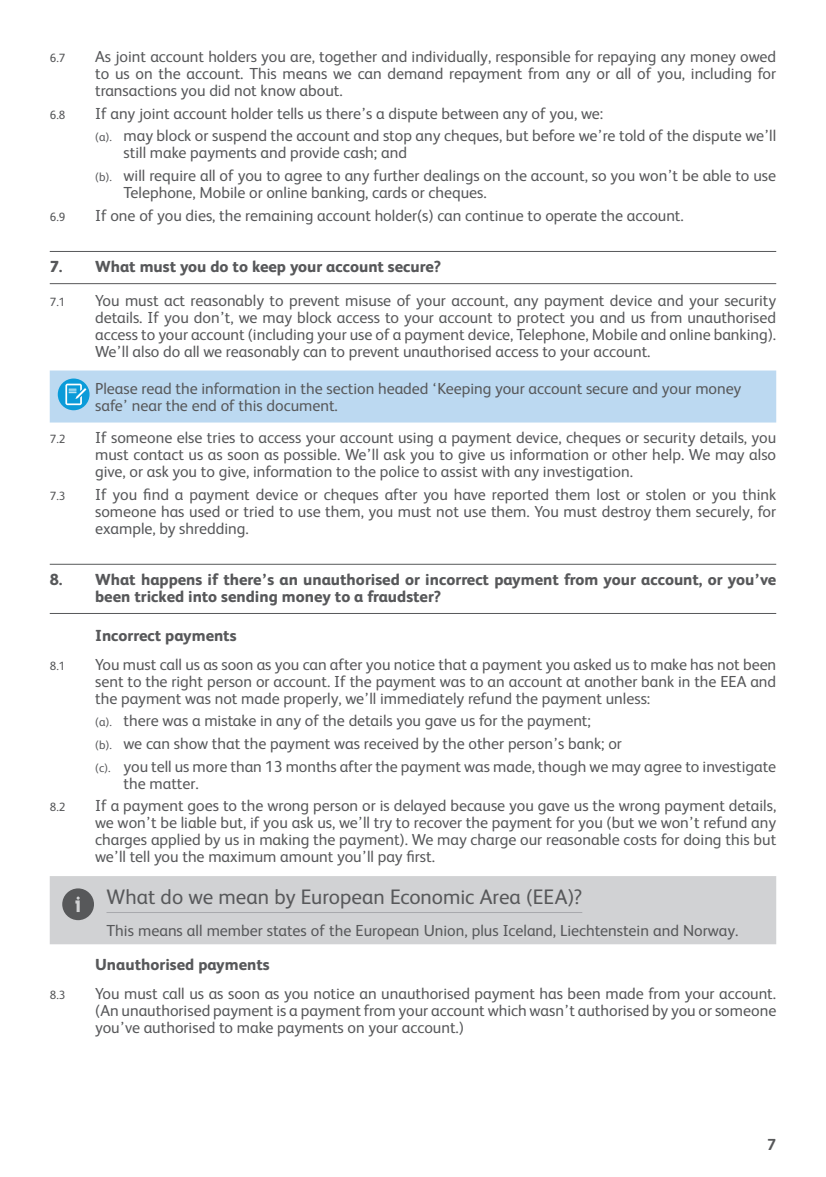
<style>
.page{position:relative;width:826px;height:1177px;background:#fff}
.page>*{position:absolute;margin:0;border:0;box-sizing:border-box;transform-origin:0 0}
.Information_Box_Title{font:21px "Coop Bank";color:#57585a}
.Blue_Panel_Copy{font:16px/17px "Coop Bank";color:#57585a;text-align:justify}
.Section_Title_Sub_Head{font:800 16px/17px "Coop Bank";color:#57585a}
.Information_Box_Copy{font:16px "Coop Bank";color:#57585a}
.t1{font:700 16px "Coop Bank";color:#57585a}
.t2{font:12px "Coop Bank";color:#57585a}
.s1{font-size:12px}
</style>
<div class="page">
<hr style="left:50px;top:251px;width:725px;height:1px;background:#57585a">
<hr style="left:50px;top:283px;width:725px;height:1px;background:#57585a">
<hr style="left:50px;top:564px;width:725px;height:1px;background:#57585a">
<hr style="left:50px;top:613px;width:725px;height:1px;background:#57585a">
<div style="left:50px;top:370px;width:725px;height:52px;background:#bcd9f1"></div>
<div style="left:50px;top:876px;width:725px;height:68px;background:#d1d2d4"></div>
<svg style="left:62px;top:888px;width:32px;height:32px"></svg>
<hr style="left:106px;top:912px;width:476px;height:1px;background:#a8a9ad">
<p class="t2" style="left:50px;top:50px;width:17px">6.7</p>
<p class="Blue_Panel_Copy" style="left:95px;top:47px;width:682px">As joint account holders you are, together and individually, responsible for repaying any money owed to us on the account. This means we can demand repayment from any or all of you, including for transactions you did not know about.</p>
<p class="t2" style="left:50px;top:107px;width:17px">6.8</p>
<p class="Blue_Panel_Copy" style="left:95px;top:104px;width:509px">If any joint account holder tells us there’s a dispute between any of you, we:</p>
<p class="Blue_Panel_Copy" style="left:123px;top:127px;width:654px;text-indent:-28px"><span class="s1">(a).</span> may block or suspend the account and stop any cheques, but before we’re told of the dispute we’ll still make payments and provide cash; and</p>
<p class="Blue_Panel_Copy" style="left:123px;top:166px;width:653px;text-indent:-28px"><span class="s1">(b).</span> will require all of you to agree to any further dealings on the account, so you won’t be able to use<br>Telephone, Mobile or online banking, cards or cheques.</p>
<p class="t2" style="left:50px;top:209px;width:17px">6.9</p>
<p class="Blue_Panel_Copy" style="left:95px;top:206px;width:590px">If one of you dies, the remaining account holder(s) can continue to operate the account.</p>
<p class="Section_Title_Sub_Head" style="left:50px;top:257px;width:392px">7. What must you do to keep your account secure?</p>
<p class="t2" style="left:50px;top:294px;width:17px">7.1</p>
<p class="Blue_Panel_Copy" style="left:95px;top:291px;width:682px">You must act reasonably to prevent misuse of your account, any payment device and your security details. If you don’t, we may block access to your account to protect you and us from unauthorised access to your account (including your use of a payment device, Telephone, Mobile and online banking).<br>We’ll also do all we reasonably can to prevent unauthorised access to your account.</p>
<p class="Blue_Panel_Copy" style="left:95px;top:379px;width:647px">Please read the information in the section headed ‘Keeping your account secure and your money safe’ near the end of this document.</p>
<p class="t2" style="left:50px;top:431px;width:17px">7.2</p>
<p class="Blue_Panel_Copy" style="left:95px;top:428px;width:682px">If someone else tries to access your account using a payment device, cheques or security details, you must contact us as soon as possible. We’ll ask you to give us information or other help. We may also give, or ask you to give, information to the police to assist with any investigation.</p>
<p class="t2" style="left:50px;top:487px;width:17px">7.3</p>
<p class="Blue_Panel_Copy" style="left:95px;top:485px;width:682px">If you find a payment device or cheques after you have reported them lost or stolen or you think someone has used or tried to use them, you must not use them. You must destroy them securely, for example, by shredding.</p>
<p class="Section_Title_Sub_Head" style="left:95px;top:570px;width:682px;text-indent:-45px">8. What happens if there’s an unauthorised or incorrect payment from your account, or you’ve been tricked into sending money to a fraudster?</p>
<p class="Section_Title_Sub_Head" style="left:95px;top:626px;width:143px">Incorrect payments</p>
<p class="t2" style="left:50px;top:657px;width:17px">8.1</p>
<p class="Blue_Panel_Copy" style="left:95px;top:655px;width:682px">You must call us as soon as you can after you notice that a payment you asked us to make has not been sent to the right person or account. If the payment was to an account at another bank in the EEA and the payment was not made properly, we’ll immediately refund the payment unless:</p>
<p class="Blue_Panel_Copy" style="left:95px;top:711px;width:497px"><span class="s1">(a).</span> there was a mistake in any of the details you gave us for the payment;</p>
<p class="Blue_Panel_Copy" style="left:95px;top:734px;width:528px"><span class="s1">(b).</span> we can show that the payment was received by the other person’s bank; or</p>
<p class="Blue_Panel_Copy" style="left:123px;top:757px;width:653px;text-indent:-28px"><span class="s1">(c).</span> you tell us more than 13 months after the payment was made, though we may agree to investigate the matter.</p>
<p class="t2" style="left:50px;top:799px;width:17px">8.2</p>
<p class="Blue_Panel_Copy" style="left:95px;top:796px;width:682px">If a payment goes to the wrong person or is delayed because you gave us the wrong payment details, we won’t be liable but, if you ask us, we’ll try to recover the payment for you (but we won’t refund any charges applied by us in making the payment). We may charge our reasonable costs for doing this but we’ll tell you the maximum amount you’ll pay first.</p>
<p class="Information_Box_Title" style="left:106px;top:882px;width:477px">What do we mean by European Economic Area (EEA)?</p>
<p class="Information_Box_Copy" style="left:106px;top:919px;width:633px">This means all member states of the European Union, plus Iceland, Liechtenstein and Norway.</p>
<p class="Section_Title_Sub_Head" style="left:95px;top:955px;width:176px">Unauthorised payments</p>
<p class="t2" style="left:50px;top:986px;width:17px">8.3</p>
<p class="Blue_Panel_Copy" style="left:95px;top:984px;width:682px">You must call us as soon as you notice an unauthorised payment has been made from your account. (An unauthorised payment is a payment from your account which wasn’t authorised by you or someone you’ve authorised to make payments on your account.)</p>
<p class="t1" style="left:766px;top:1133px;width:10px">7</p>
</div>
